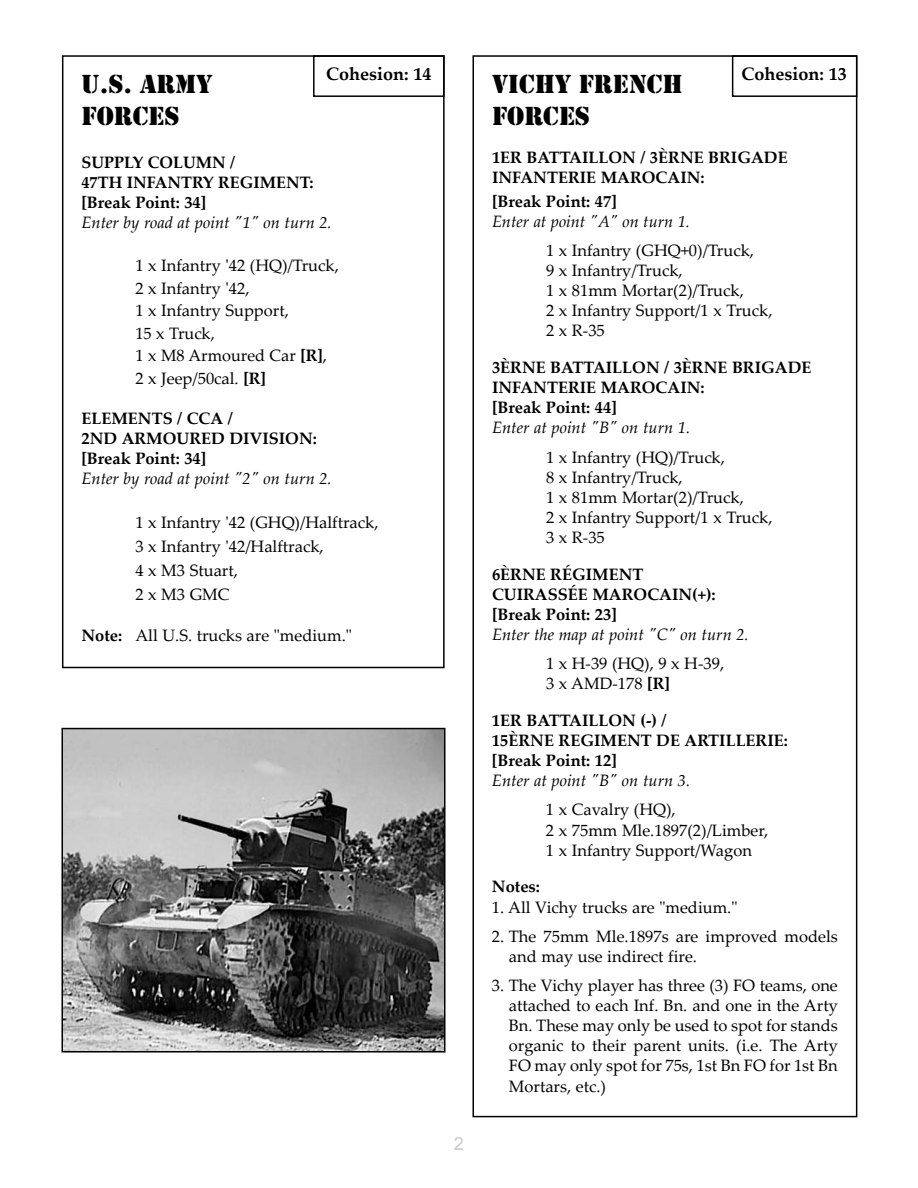
<style>
.page{position:relative;width:918px;height:1188px;background:#fff}
.page>*{position:absolute;margin:0;border:0;box-sizing:border-box;transform-origin:0 0}
.t1{font:27px/32.4px "Stencil";color:#000}
.t2{font:700 18px "Palatino Linotype";color:#000}
.t3{font:18px "Arial";color:#ccc}
.t4{font:16.5px/20.1px "Palatino Linotype";color:#000}
.t5{font:700 16.5px/20.1px "Palatino Linotype";color:#000}
.t6{font:italic 16.5px "Palatino Linotype";color:#000}
.s1{font-weight:700}
</style>
<div class="page">
<div style="left:62px;top:55px;width:383px;height:613px;border:2px solid #000"></div>
<div style="left:313px;top:55px;width:132px;height:42px;border:2px solid #000"></div>
<div style="left:732px;top:55px;width:125px;height:42px;border:2px solid #000"></div>
<img style="left:65px;top:731px;width:378px;height:319px">
<div style="left:62px;top:728px;width:384px;height:325px;border:2px solid #000"></div>
<p class="t2" style="left:326px;top:67px;width:107px">Cohesion: 14</p>
<p class="t2" style="left:741px;top:67px;width:107px">Cohesion: 13</p>
<h1 class="t1" style="left:81px;top:70px;width:133px">U.S. ARMY<br>FORCES</h1>
<p class="t5" style="left:81px;top:154px;width:233px">SUPPLY COLUMN /<br>47TH INFANTRY REGIMENT: [Break Point: 34]</p>
<p class="t6" style="left:81px;top:216px;width:252px">Enter by road at point "1" on turn 2.</p>
<p class="t4" style="left:135px;top:256px;width:205px;line-height:22.5px">1 x Infantry '42 (HQ)/Truck,<br>2 x Infantry '42,<br>1 x Infantry Support,<br>15 x Truck,<br>1 x M8 Armoured Car <span class="s1">[R]</span>,<br>2 x Jeep/50cal. <span class="s1">[R]</span></p>
<p class="t5" style="left:81px;top:410px;width:237px">ELEMENTS / CCA /<br>2ND ARMOURED DIVISION: [Break Point: 34]</p>
<p class="t6" style="left:81px;top:472px;width:252px">Enter by road at point "2" on turn 2.</p>
<p class="t4" style="left:135px;top:513px;width:245px;line-height:24px">1 x Infantry '42 (GHQ)/Halftrack,<br>3 x Infantry '42/Halftrack,<br>4 x M3 Stuart,<br>2 x M3 GMC</p>
<p class="t4" style="left:81px;top:627px;width:272px"><span class="s1">Note:</span> All U.S. trucks are "medium."</p>
<h1 class="t1" style="left:492px;top:70px;width:192px">VICHY FRENCH<br>FORCES</h1>
<p class="t5" style="left:492px;top:149px;width:297px">1ER BATTAILLON / 3ÈRNE BRIGADE<br>INFANTERIE MAROCAIN:</p>
<p class="t5" style="left:492px;top:193px;width:126px">[Break Point: 47]</p>
<p class="t6" style="left:492px;top:215px;width:200px">Enter at point "A" on turn 1.</p>
<p class="t4" style="left:546px;top:242px;width:228px">1 x Infantry (GHQ+0)/Truck,<br>9 x Infantry/Truck,<br>1 x 81mm Mortar(2)/Truck,<br>2 x Infantry Support/1 x Truck,<br>2 x R-35</p>
<p class="t5" style="left:492px;top:359px;width:321px">3ÈRNE BATTAILLON / 3ÈRNE BRIGADE<br>INFANTERIE MAROCAIN:<br>[Break Point: 44]</p>
<p class="t6" style="left:492px;top:421px;width:200px">Enter at point "B" on turn 1.</p>
<p class="t4" style="left:546px;top:449px;width:228px">1 x Infantry (HQ)/Truck,<br>8 x Infantry/Truck,<br>1 x 81mm Mortar(2)/Truck,<br>2 x Infantry Support/1 x Truck,<br>3 x R-35</p>
<p class="t5" style="left:492px;top:566px;width:225px">6ÈRNE RÉGIMENT<br>CUIRASSÉE MAROCAIN(+): [Break Point: 23]</p>
<p class="t6" style="left:492px;top:628px;width:258px">Enter the map at point "C" on turn 2.</p>
<p class="t4" style="left:546px;top:655px;width:180px">1 x H-39 (HQ), 9 x H-39,<br>3 x AMD-178 <span class="s1">[R]</span></p>
<p class="t5" style="left:492px;top:712px;width:297px">1ER BATTAILLON (-) /<br>15ÈRNE REGIMENT DE ARTILLERIE: [Break Point: 12]</p>
<p class="t6" style="left:492px;top:774px;width:200px">Enter at point "B" on turn 3.</p>
<p class="t4" style="left:546px;top:802px;width:224px">1 x Cavalry (HQ),<br>2 x 75mm Mle.1897(2)/Limber,<br>1 x Infantry Support/Wagon</p>
<p class="t5" style="left:492px;top:879px;width:50px">Notes:</p>
<p class="t4" style="left:492px;top:899px;width:247px">1. All Vichy trucks are "medium."</p>
<p class="t4" style="left:509px;top:928px;width:331px;text-indent:-17px">2. The 75mm Mle.1897s are improved models and may use indirect fire.</p>
<p class="t4" style="left:509px;top:977px;width:331px;text-align:justify;text-indent:-17px">3. The Vichy player has three (3) FO teams, one attached to each Inf. Bn. and one in the Arty Bn. These may only be used to spot for stands organic to their parent units. (i.e. The Arty FO may only spot for 75s, 1st Bn FO for 1st Bn Mortars, etc.)</p>
<p class="t3" style="left:454px;top:1134px;width:12px">2</p>
</div>
